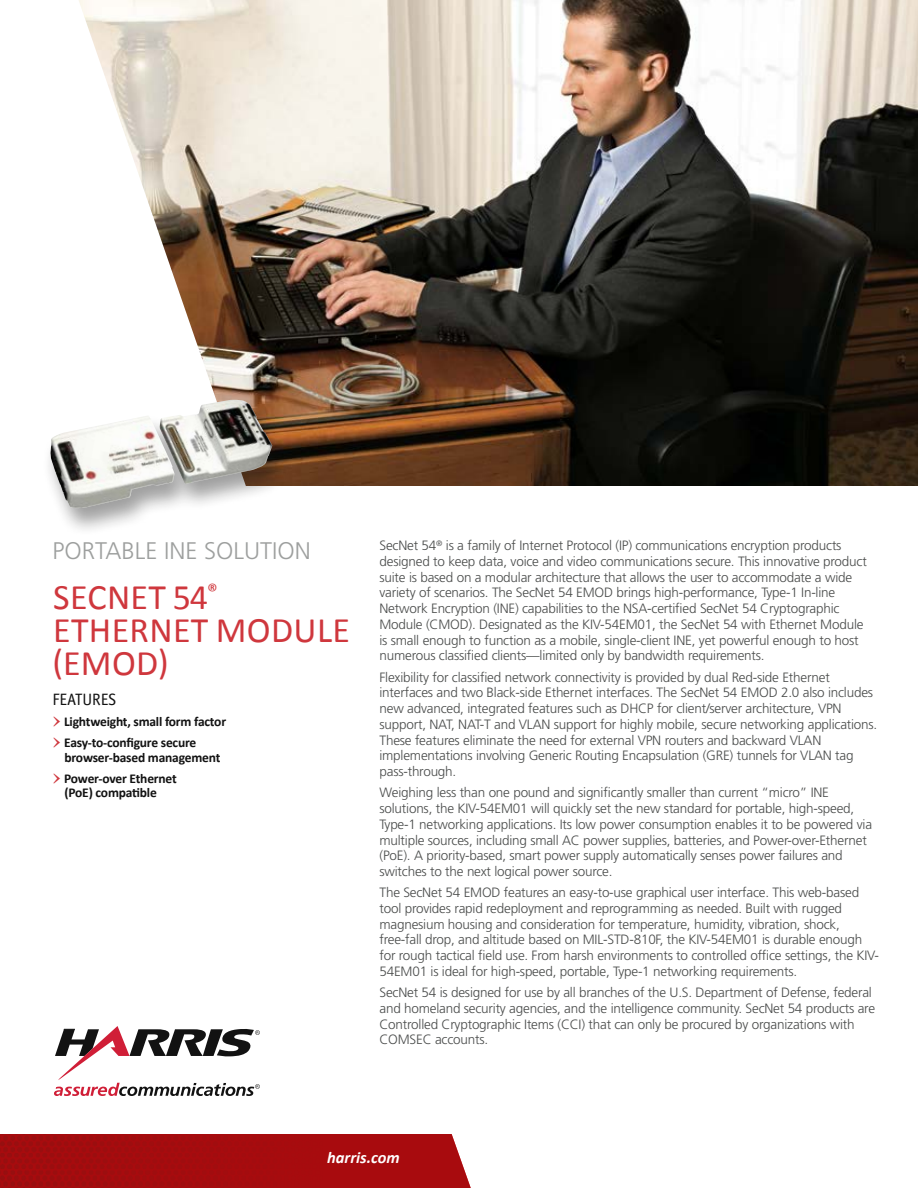
<style>
.page{position:relative;width:918px;height:1188px;background:#fff}
.page>*{position:absolute;margin:0;border:0;box-sizing:border-box;transform-origin:0 0}
.t1{font:36px/33px "Calibri";letter-spacing:.01em;color:#cf373d}
.t2{font:300 24px "Frutiger LT Std";color:#9d9f9e}
.t3{font:italic 700 16.5px "Calibri";color:#fff}
.t4{font:16.5px "Officina Sans Std";color:#121212}
.t5{font:300 13.5px/15.8px "Frutiger LT Std";letter-spacing:-.015em;color:#4a4c4b}
.t6{font:700 13.5px/21.3px "Calibri";letter-spacing:-.015em;color:#121212}
.s1{font-family:"Base 9 Sans OT";font-weight:400;color:#cf373d}
</style>
<div class="page">
<img style="left:0;top:1134px;width:471px;height:54px">
<svg style="left:54px;top:1026px;width:206px;height:70px"></svg>
<img style="left:79px;top:0;width:839px;height:486px">
<div style="left:42px;top:398px;width:251px;height:138px;background:#121212;opacity:.4"></div>
<img style="left:50px;top:400px;width:222px;height:108px">
<h2 class="t2" style="left:52px;top:537px;width:14px">portable</h2>
<h2 class="t2" style="left:164px;top:537px;width:54px">ine solution</h2>
<h1 class="t1" style="left:52px;top:580px;width:299px">SECNET 54<sup>®<br></sup>ETHERNET MODULE (EMOD)</h1>
<p class="t4" style="left:52px;top:690px;width:65px">FEATURES</p>
<p class="t6" style="left:52px;top:711px;width:175px"><span class="s1">&gt;</span> Lightweight, small form factor <span class="s1">&gt;</span> Easy-to-configure secure</p>
<p class="t6" style="left:53px;top:747px;width:169px;text-indent:12px">browser-based management <span class="s1">&gt;</span> Power-over Ethernet</p>
<p class="t6" style="left:65px;top:782px;width:94px">(PoE) compatible</p>
<p class="t5" style="left:379px;top:538px;width:489px">SecNet 54<sup>®</sup> is a family of Internet Protocol (IP) communications encryption products designed to keep data, voice and video communications secure. This innovative product suite is based on a modular architecture that allows the user to accommodate a wide variety of scenarios. The SecNet 54 EMOD brings high-performance, Type-1 In-line Network Encryption (INE) capabilities to the NSA-certified SecNet 54 Cryptographic Module (CMOD). Designated as the KIV-54EM01, the SecNet 54 with Ethernet Module is small enough to function as a mobile, single-client INE, yet powerful enough to host numerous classified clients—limited only by bandwidth requirements.</p>
<p class="t5" style="left:379px;top:669px;width:499px">Flexibility for classified network connectivity is provided by dual Red-side Ethernet interfaces and two Black-side Ethernet interfaces. The SecNet 54 EMOD 2.0 also includes new advanced, integrated features such as DHCP for client/server architecture, VPN support, NAT, NAT-T and VLAN support for highly mobile, secure networking applications.<br>These features eliminate the need for external VPN routers and backward VLAN implementations involving Generic Routing Encapsulation (GRE) tunnels for VLAN tag pass-through.</p>
<p class="t5" style="left:379px;top:785px;width:494px">Weighing less than one pound and significantly smaller than current “micro” INE solutions, the KIV-54EM01 will quickly set the new standard for portable, high-speed, Type-1 networking applications. Its low power consumption enables it to be powered via multiple sources, including small AC power supplies, batteries, and Power-over-Ethernet (PoE). A priority-based, smart power supply automatically senses power failures and switches to the next logical power source.</p>
<p class="t5" style="left:379px;top:885px;width:501px">The SecNet 54 EMOD features an easy-to-use graphical user interface. This web-based tool provides rapid redeployment and reprogramming as needed. Built with rugged magnesium housing and consideration for temperature, humidity, vibration, shock, free-fall drop, and altitude based on MIL-STD-810F, the KIV-54EM01 is durable enough for rough tactical field use. From harsh environments to controlled office settings, the KIV-54EM01 is ideal for high-speed, portable, Type-1 networking requirements.</p>
<p class="t5" style="left:379px;top:985px;width:497px">SecNet 54 is designed for use by all branches of the U.S. Department of Defense, federal and homeland security agencies, and the intelligence community. SecNet 54 products are Controlled Cryptographic Items (CCI) that can only be procured by organizations with COMSEC accounts.</p>
<p class="t3" style="left:327px;top:1147px;width:74px">harris.com</p>
</div>
